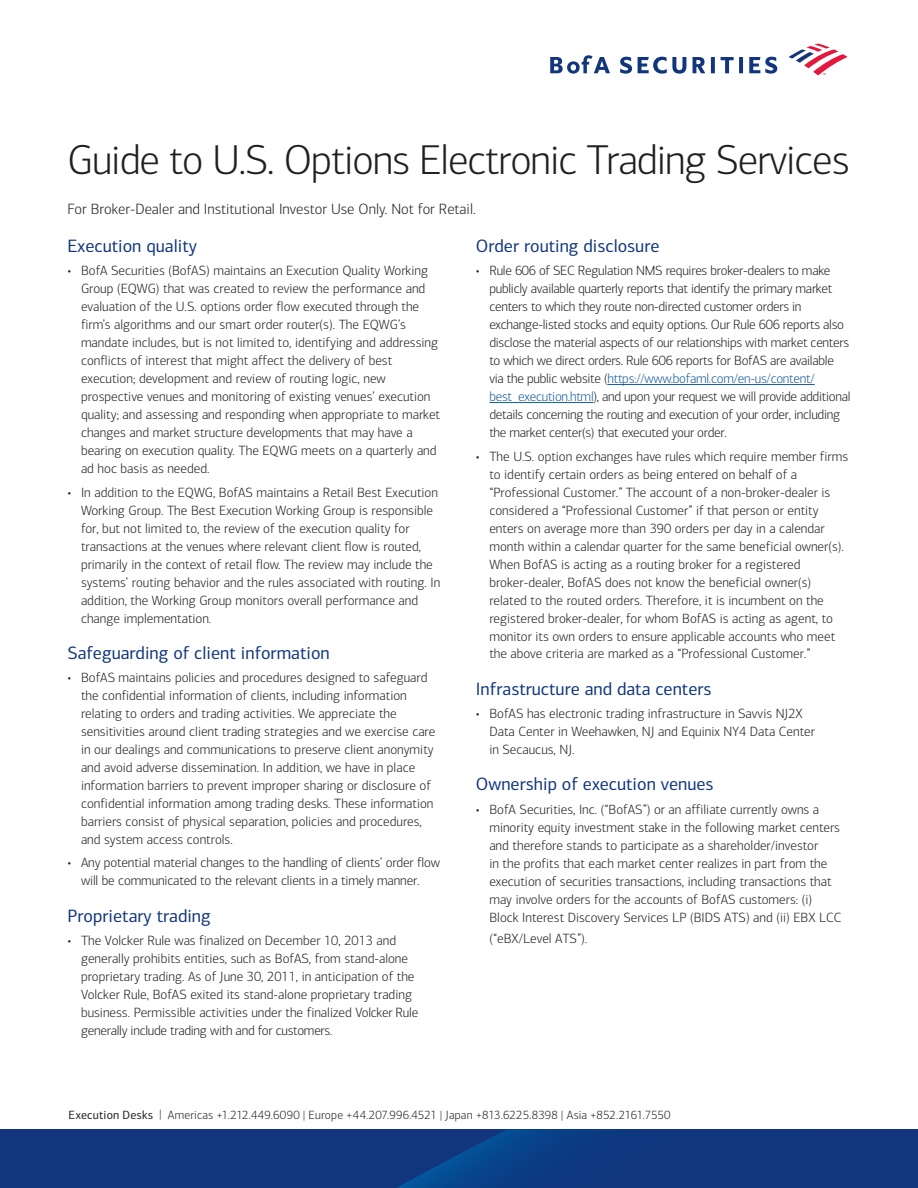
<style>
.page{position:relative;width:918px;height:1188px;background:#fff}
.page>*{position:absolute;margin:0;border:0;box-sizing:border-box;transform-origin:0 0}
.t1{font:300 42px "Connections";letter-spacing:-.025em;color:#231f20}
.t2{font:18px "Connections";color:#11367e}
.t3{font:300 15px "Connections";color:#231f20}
.t4{font:300 13.5px/18px "Connections";color:#231f20}
.t5{font:300 13.5px/18px "Connections";letter-spacing:-.02em;color:#231f20}
.t6{font:300 12px "Connections";letter-spacing:.01em;color:#231f20}
.s1{color:#175d9e}
.s2{font-weight:400}
</style>
<div class="page">
<svg style="left:789px;top:44px;width:59px;height:31px"></svg>
<svg style="left:749px;top:57px;width:28px;height:17px"></svg>
<svg style="left:721px;top:57px;width:22px;height:16px"></svg>
<svg style="left:711px;top:57px;width:4px;height:16px"></svg>
<svg style="left:693px;top:57px;width:12px;height:16px"></svg>
<svg style="left:638px;top:57px;width:48px;height:17px"></svg>
<svg style="left:620px;top:57px;width:12px;height:17px"></svg>
<svg style="left:550px;top:55px;width:60px;height:19px"></svg>
<div style="left:0;top:1130px;width:918px;height:58px;background:#11367e"></div>
<svg style="left:397px;top:1130px;width:165px;height:58px"></svg>
<hr style="left:608px;top:384px;width:207px;height:1px;background:#175d9e">
<hr style="left:489px;top:402px;width:105px;height:1px;background:#175d9e">
<h1 class="t1" style="left:68px;top:136px;width:784px">Guide to U.S. Options Electronic Trading Services</h1>
<p class="t3" style="left:68px;top:201px;width:410px">For Broker-Dealer and Institutional Investor Use Only. Not for Retail.</p>
<h2 class="t2" style="left:68px;top:235px;width:131px">Execution quality</h2>
<p class="t4" style="left:81px;top:262px;width:361px;text-indent:-14px">• BofA Securities (BofAS) maintains an Execution Quality Working Group (EQWG) that was created to review the performance and evaluation of the U.S. options order flow executed through the firm’s algorithms and our smart order router(s). The EQWG’s mandate includes, but is not limited to, identifying and addressing conflicts of interest that might affect the delivery of best execution; development and review of routing logic, new prospective venues and monitoring of existing venues’ execution quality; and assessing and responding when appropriate to market changes and market structure developments that may have a bearing on execution quality. The EQWG meets on a quarterly and ad hoc basis as needed.</p>
<p class="t4" style="left:81px;top:483px;width:361px;text-indent:-14px">• In addition to the EQWG, BofAS maintains a Retail Best Execution Working Group. The Best Execution Working Group is responsible for, but not limited to, the review of the execution quality for transactions at the venues where relevant client flow is routed, primarily in the context of retail flow. The review may include the systems’ routing behavior and the rules associated with routing. In addition, the Working Group monitors overall performance and change implementation.</p>
<h2 class="t2" style="left:68px;top:642px;width:264px">Safeguarding of client information</h2>
<p class="t4" style="left:81px;top:669px;width:356px;text-indent:-14px">• BofAS maintains policies and procedures designed to safeguard the confidential information of clients, including information relating to orders and trading activities. We appreciate the sensitivities around client trading strategies and we exercise care in our dealings and communications to preserve client anonymity and avoid adverse dissemination. In addition, we have in place information barriers to prevent improper sharing or disclosure of confidential information among trading desks. These information barriers consist of physical separation, policies and procedures, and system access controls.</p>
<p class="t4" style="left:68px;top:854px;width:374px;text-align:center">• Any potential material changes to the handling of clients’ order flow will be communicated to the relevant clients in a timely manner.</p>
<h2 class="t2" style="left:68px;top:905px;width:145px">Proprietary trading</h2>
<p class="t4" style="left:81px;top:932px;width:339px;text-indent:-14px">• The Volcker Rule was finalized on December 10, 2013 and generally prohibits entities, such as BofAS, from stand-alone proprietary trading. As of June 30, 2011, in anticipation of the Volcker Rule, BofAS exited its stand-alone proprietary trading business. Permissible activities under the finalized Volcker Rule generally include trading with and for customers.</p>
<h2 class="t2" style="left:476px;top:235px;width:185px">Order routing disclosure</h2>
<p class="t5" style="left:489px;top:262px;width:363px;text-indent:-14px">• Rule 606 of SEC Regulation NMS requires broker-dealers to make publicly available quarterly reports that identify the primary market centers to which they route non-directed customer orders in exchange-listed stocks and equity options. Our Rule 606 reports also disclose the material aspects of our relationships with market centers to which we direct orders. Rule 606 reports for BofAS are available via the public website (<span class="s1">https://www.bofaml.com/en-us/content/ best_execution.html</span>), and upon your request we will provide additional details concerning the routing and execution of your order, including the market center(s) that executed your order.</p>
<p class="t4" style="left:489px;top:447px;width:360px;text-indent:-14px">• The U.S. option exchanges have rules which require member firms to identify certain orders as being entered on behalf of a “Professional Customer.” The account of a non-broker-dealer is considered a “Professional Customer” if that person or entity enters on average more than 390 orders per day in a calendar month within a calendar quarter for the same beneficial owner(s).<br>When BofAS is acting as a routing broker for a registered broker-dealer, BofAS does not know the beneficial owner(s) related to the routed orders. Therefore, it is incumbent on the registered broker-dealer, for whom BofAS is acting as agent, to monitor its own orders to ensure applicable accounts who meet the above criteria are marked as a “Professional Customer.”</p>
<h2 class="t2" style="left:476px;top:678px;width:237px">Infrastructure and data centers</h2>
<p class="t4" style="left:489px;top:705px;width:327px;text-indent:-14px">• BofAS has electronic trading infrastructure in Savvis NJ2X<br>Data Center in Weehawken, NJ and Equinix NY4 Data Center in Secaucus, NJ.</p>
<h2 class="t2" style="left:476px;top:774px;width:239px">Ownership of execution venues</h2>
<p class="t4" style="left:489px;top:800px;width:354px;text-indent:-14px">• BofA Securities, Inc. (“BofAS”) or an affiliate currently owns a minority equity investment stake in the following market centers and therefore stands to participate as a shareholder/investor<br>in the profits that each market center realizes in part from the execution of securities transactions, including transactions that may involve orders for the accounts of BofAS customers: (i)<br>Block Interest Discovery Services LP (BIDS ATS) and (ii) EBX LCC</p>
<p class="t4" style="left:489px;top:929px;width:99px">(“eBX/Level ATS”).</p>
<p class="t6" style="left:69px;top:1108px;width:604px"><span class="s2">Execution Desks</span> | Americas +1.212.449.6090 | Europe +44.207.996.4521 | Japan +813.6225.8398 | Asia +852.2161.7550</p>
</div>
